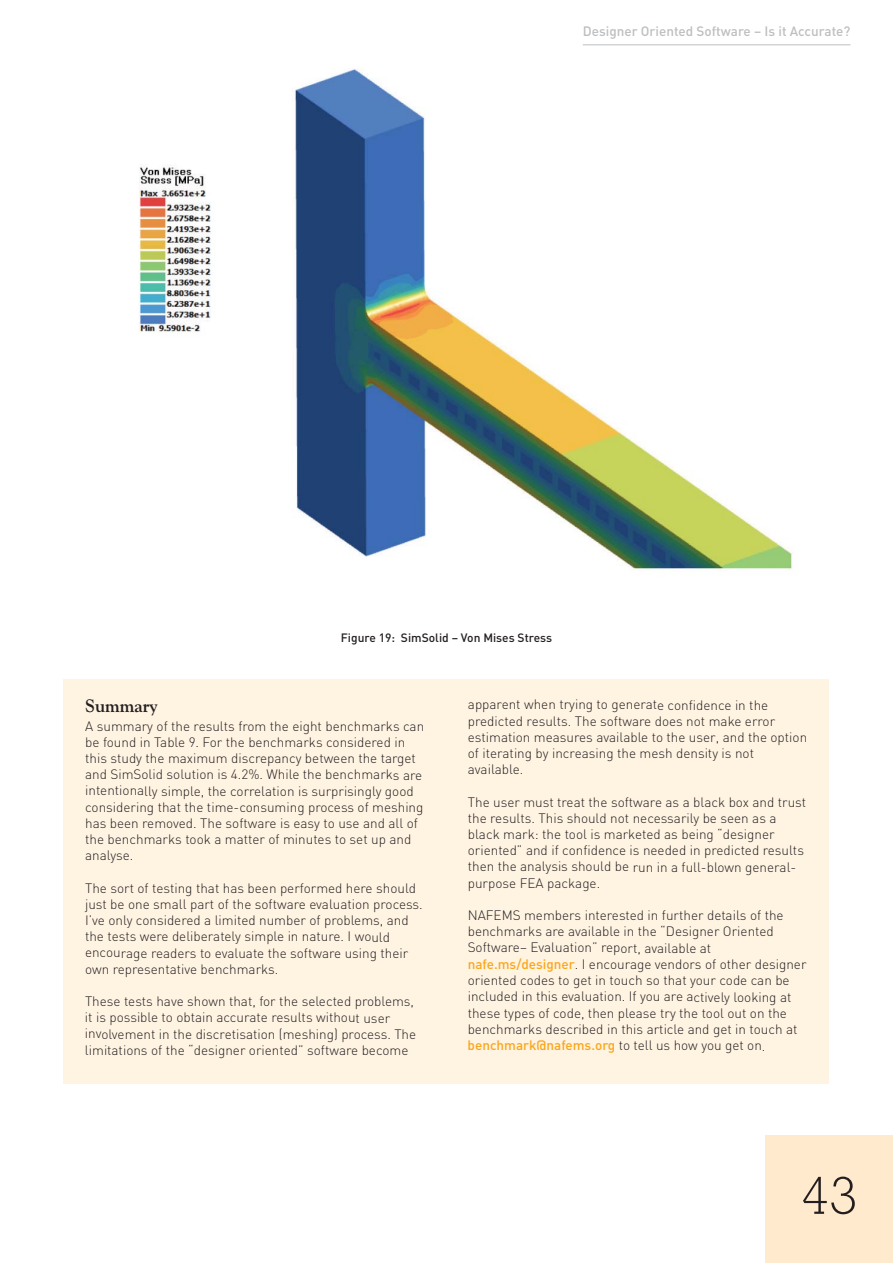
<style>
.page{position:relative;width:893px;height:1263px;background:#fff}
.page>*{position:absolute;margin:0;border:0;box-sizing:border-box;transform-origin:0 0}
.t1{font:300 54px "Rockwell";color:#231f20}
.t2{font:700 18px "Goudy Old Style BT";color:#231f20}
.t3{font:300 13.5px/16.2px "DIN";color:#231f20}
.t4{font:500 13.5px "DIN";color:#bcbec0}
.t5{font:500 12px "DIN";color:#231f20}
.s1{font-weight:500;color:#faa61a}
</style>
<div class="page">
<img style="left:139px;top:44px;width:663px;height:526px">
<div style="left:765px;top:1135px;width:128px;height:128px;background:#ffeacd"></div>
<div style="left:64px;top:679px;width:765px;height:404px;background:#fff3e2"></div>
<hr style="left:583px;top:45px;width:267px;height:1px;background:#bcbec0">
<p class="t4" style="left:583px;top:27px;width:269px">Designer Oriented Software – Is it Accurate?</p>
<p class="t5" style="left:341px;top:633px;width:213px">Figure 19: SimSolid – Von Mises Stress</p>
<h2 class="t2" style="left:85px;top:697px;width:74px">Summary</h2>
<p class="t3" style="left:85px;top:719px;width:341px">A summary of the results from the eight benchmarks can be found in Table 9. For the benchmarks considered in this study the maximum discrepancy between the target and SimSolid solution is 4.2%. While the benchmarks are intentionally simple, the correlation is surprisingly good considering that the time-consuming process of meshing has been removed. The software is easy to use and all of the benchmarks took a matter of minutes to set up and analyse.</p>
<p class="t3" style="left:85px;top:881px;width:339px">The sort of testing that has been performed here should just be one small part of the software evaluation process.<br>I’ve only considered a limited number of problems, and the tests were deliberately simple in nature. I would encourage readers to evaluate the software using their own representative benchmarks.</p>
<p class="t3" style="left:85px;top:995px;width:333px">These tests have shown that, for the selected problems, it is possible to obtain accurate results without user involvement in the discretisation (meshing) process. The limitations of the “designer oriented” software become</p>
<p class="t3" style="left:468px;top:698px;width:341px">apparent when trying to generate confidence in the predicted results. The software does not make error estimation measures available to the user, and the option of iterating by increasing the mesh density is not available.</p>
<p class="t3" style="left:468px;top:795px;width:340px">The user must treat the software as a black box and trust the results. This should not necessarily be seen as a black mark: the tool is marketed as being “designer oriented” and if confidence is needed in predicted results then the analysis should be run in a full-blown general&shy;purpose FEA package.</p>
<p class="t3" style="left:468px;top:909px;width:340px">NAFEMS members interested in further details of the benchmarks are available in the “Designer Oriented Software– Evaluation” report, available at <span class="s1">nafe.ms/designer</span>. I encourage vendors of other designer oriented codes to get in touch so that your code can be included in this evaluation. If you are actively looking at these types of code, then please try the tool out on the benchmarks described in this article and get in touch at <span class="s1">benchmark@nafems.org</span> to tell us how you get on.</p>
<h1 class="t1" style="left:800px;top:1177px;width:59px">43</h1>
</div>
